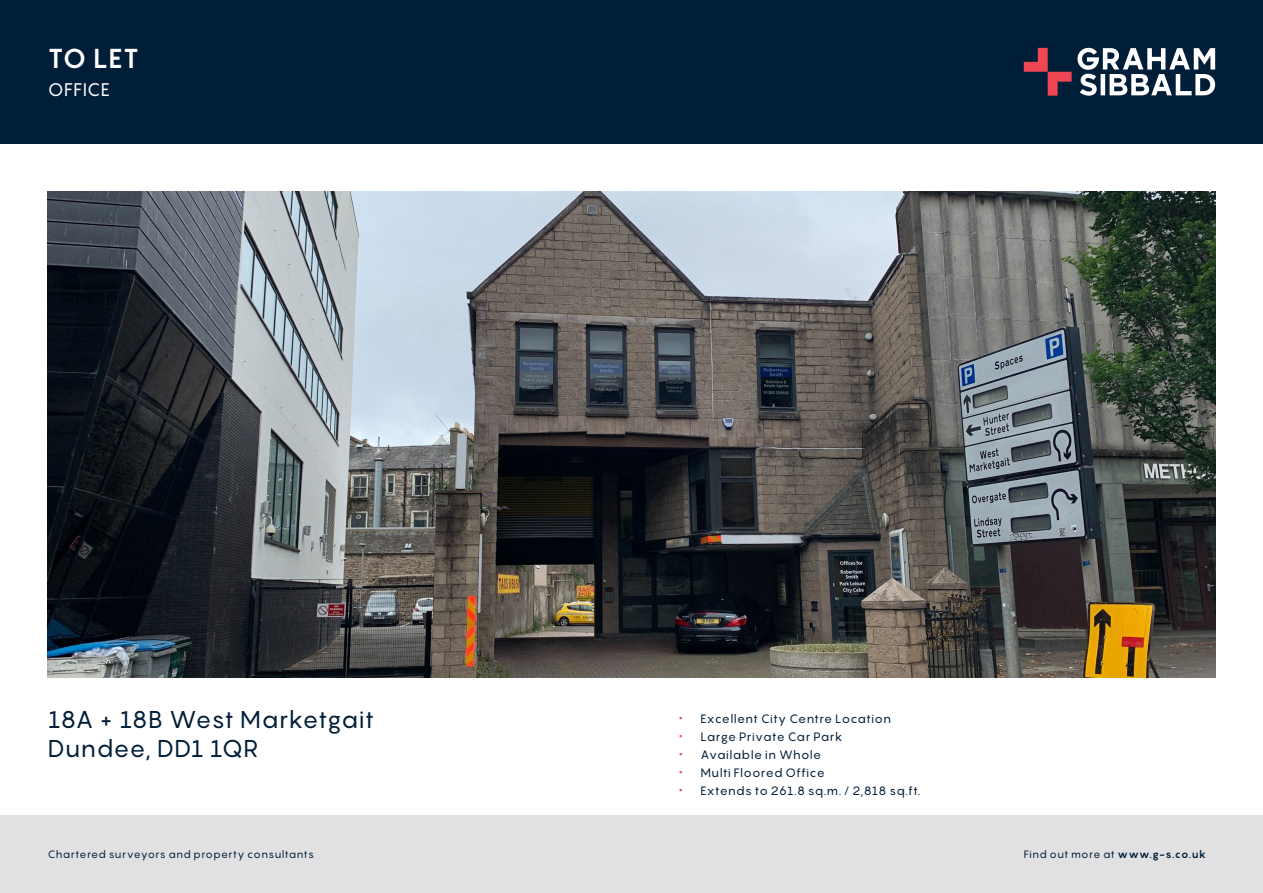
<style>
.page{position:relative;width:1263px;height:893px;background:#fff}
.page>*{position:absolute;margin:0;border:0;box-sizing:border-box;transform-origin:0 0}
._1_To_Let_For_Sale{font:700 27px "Pangram";color:#fff}
._3_address{font:24px "Pangram";color:#001e37}
._2_prop_type{font:18px "Pangram";letter-spacing:.025em;color:#fff}
._4_Bullets{font:12px "Pangram";letter-spacing:.035em;color:#001e37}
._4_Bullets-2{font:12px "Pangram";letter-spacing:.015em;color:#001e37}
.t1{font:10.5px "Pangram";letter-spacing:.04em;color:#001e37}
.s1{font-size:16.5px;color:#ef4654}
.s2{font-weight:700}
</style>
<div class="page">
<img style="left:48px;top:191px;width:1167px;height:487px">
<div style="left:0;top:815px;width:1263px;height:78px;background:#e1e1e3"></div>
<div style="left:0;top:0;width:1263px;height:144px;background:#001e37"></div>
<svg style="left:1077px;top:48px;width:138px;height:48px"></svg>
<svg style="left:1024px;top:48px;width:47px;height:48px"></svg>
<p class="_1_To_Let_For_Sale" style="left:48px;top:41px;width:92px">TO LET</p>
<p class="_2_prop_type" style="left:48px;top:77px;width:64px">OFFICE</p>
<p class="_3_address" style="left:48px;top:704px;width:328px">18A + 18B West Marketgait</p>
<p class="_3_address" style="left:48px;top:733px;width:212px">Dundee, DD1 1QR</p>
<p class="_4_Bullets" style="left:679px;top:710px;width:213px"><span class="s1">•</span> Excellent City Centre Location</p>
<p class="_4_Bullets" style="left:679px;top:728px;width:165px"><span class="s1">•</span> Large Private Car Park</p>
<p class="_4_Bullets" style="left:679px;top:746px;width:144px"><span class="s1">•</span> Available in Whole</p>
<p class="_4_Bullets" style="left:679px;top:764px;width:147px"><span class="s1">•</span> Multi Floored Office</p>
<p class="_4_Bullets-2" style="left:679px;top:782px;width:243px"><span class="s1">•</span> Extends to 261.8 sq.m. / 2,818 sq.ft.</p>
<p class="t1" style="left:48px;top:848px;width:268px">Chartered surveyors and property consultants</p>
<p class="t1" style="left:1024px;top:848px;width:184px">Find out more at <span class="s2">www.g-s.co.uk</span></p>
</div>
